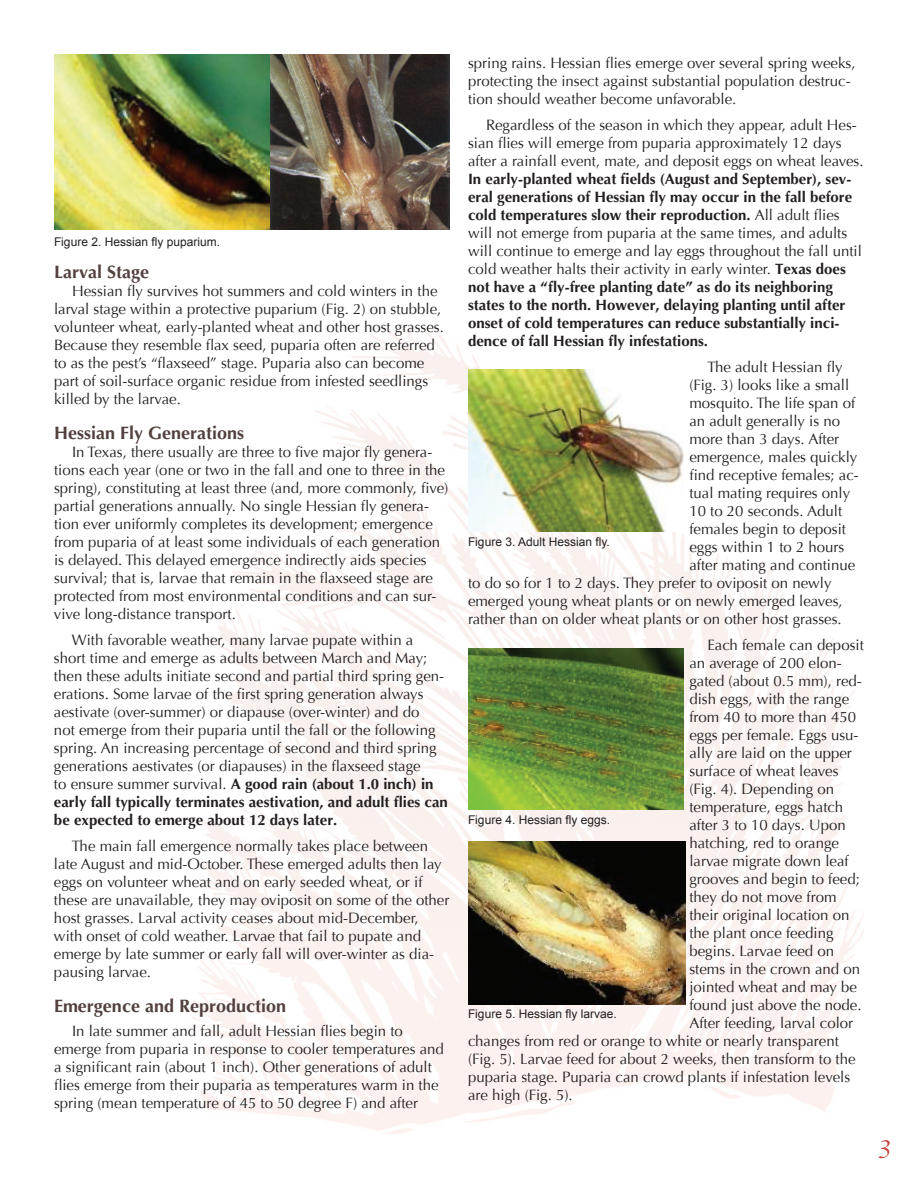
<style>
.page{position:relative;width:918px;height:1188px;background:#fff}
.page>*{position:absolute;margin:0;border:0;box-sizing:border-box;transform-origin:0 0}
.t1{font:27px "Apple Chancery";color:#c6403d}
.t2{font:700 18px "Optima";color:#52403e}
.t3{font:15px/18px "Optima";color:#231f20}
.t4{font:700 15px/18px "Optima";color:#231f20}
.t5{font:12px "Arial";color:#231f20}
.s1{font-weight:700}
.s2{font-weight:400}
</style>
<div class="page">
<img style="left:190px;top:325px;width:674px;height:809px">
<img style="left:54px;top:54px;width:396px;height:176px">
<img style="left:468px;top:648px;width:216px;height:162px">
<img style="left:468px;top:842px;width:217px;height:163px">
<img style="left:468px;top:370px;width:216px;height:162px">
<p class="t5" style="left:54px;top:235px;width:168px">Figure 2. Hessian fly puparium.</p>
<p class="t2" style="left:54px;top:261px;width:97px">Larval Stage</p>
<p class="t3" style="left:54px;top:282px;width:391px;text-indent:18px">Hessian fly survives hot summers and cold winters in the larval stage within a protective puparium (Fig. 2) on stubble, volunteer wheat, early-planted wheat and other host grasses.<br>Because they resemble flax seed, puparia often are referred to as the pest’s “flaxseed” stage. Puparia also can become part of soil-surface organic residue from infested seedlings killed by the larvae.</p>
<p class="t2" style="left:54px;top:422px;width:192px">Hessian Fly Generations</p>
<p class="t3" style="left:54px;top:443px;width:396px;text-indent:18px">In Texas, there usually are three to five major fly genera&shy;tions each year (one or two in the fall and one to three in the spring), constituting at least three (and, more commonly, five) partial generations annually. No single Hessian fly genera&shy;tion ever uniformly completes its development; emergence from puparia of at least some individuals of each generation is delayed. This delayed emergence indirectly aids species survival; that is, larvae that remain in the flaxseed stage are protected from most environmental conditions and can sur&shy;vive long-distance transport.</p>
<p class="t3" style="left:54px;top:631px;width:395px;text-indent:18px">With favorable weather, many larvae pupate within a short time and emerge as adults between March and May; then these adults initiate second and partial third spring gen&shy;erations. Some larvae of the first spring generation always aestivate (over-summer) or diapause (over-winter) and do<br>not emerge from their puparia until the fall or the following spring. An increasing percentage of second and third spring generations aestivates (or diapauses) in the flaxseed stage<br>to ensure summer survival. <span class="s1">A good rain (about 1.0 inch) in early fall typically terminates aestivation, and adult flies can be expected to emerge about 12 days later.</span></p>
<p class="t3" style="left:54px;top:837px;width:397px;text-indent:18px">The main fall emergence normally takes place between late August and mid-October. These emerged adults then lay eggs on volunteer wheat and on early seeded wheat, or if these are unavailable, they may oviposit on some of the other host grasses. Larval activity ceases about mid-December, with onset of cold weather. Larvae that fail to pupate and emerge by late summer or early fall will over-winter as dia&shy;pausing larvae.</p>
<p class="t2" style="left:54px;top:996px;width:234px">Emergence and Reproduction</p>
<p class="t3" style="left:54px;top:1022px;width:391px;text-indent:18px">In late summer and fall, adult Hessian flies begin to emerge from puparia in response to cooler temperatures and a significant rain (about 1 inch). Other generations of adult flies emerge from their puparia as temperatures warm in the spring (mean temperature of 45 to 50 degree F) and after</p>
<p class="t3" style="left:468px;top:54px;width:389px">spring rains. Hessian flies emerge over several spring weeks, protecting the insect against substantial population destruc&shy;tion should weather become unfavorable.</p>
<p class="t3" style="left:468px;top:116px;width:397px;text-indent:18px">Regardless of the season in which they appear, adult Hes&shy;sian flies will emerge from puparia approximately 12 days after a rainfall event, mate, and deposit eggs on wheat leaves.</p>
<p class="t4" style="left:468px;top:170px;width:395px">In early-planted wheat fields (August and September), sev&shy;eral generations of Hessian fly may occur in the fall before cold temperatures slow their reproduction. <span class="s2">All adult flies will not emerge from puparia at the same times, and adults will continue to emerge and lay eggs throughout the fall until cold weather halts their activity in early winter.</span> Texas does not have a “fly-free planting date” as do its neighboring states to the north. However, delaying planting until after onset of cold temperatures can reduce substantially inci&shy;dence of fall Hessian fly infestations.</p>
<p class="t3" style="left:707px;top:358px;width:137px">The adult Hessian fly</p>
<p class="t3" style="left:689px;top:376px;width:161px">(Fig. 3) looks like a small</p>
<p class="t3" style="left:689px;top:394px;width:167px">mosquito. The life span of</p>
<p class="t3" style="left:689px;top:412px;width:152px">an adult generally is no</p>
<p class="t3" style="left:689px;top:430px;width:151px">more than 3 days. After</p>
<p class="t3" style="left:689px;top:448px;width:170px">emergence, males quickly</p>
<p class="t3" style="left:689px;top:466px;width:171px">find receptive females; ac-</p>
<p class="t3" style="left:689px;top:484px;width:162px">tual mating requires only</p>
<p class="t3" style="left:689px;top:502px;width:154px">10 to 20 seconds. Adult</p>
<p class="t3" style="left:689px;top:520px;width:158px">females begin to deposit</p>
<p class="t3" style="left:689px;top:538px;width:157px">eggs within 1 to 2 hours</p>
<p class="t3" style="left:689px;top:556px;width:167px">after mating and continue</p>
<p class="t3" style="left:468px;top:574px;width:365px">to do so for 1 to 2 days. They prefer to oviposit on newly</p>
<p class="t3" style="left:468px;top:592px;width:376px">emerged young wheat plants or on newly emerged leaves,</p>
<p class="t3" style="left:468px;top:610px;width:375px">rather than on older wheat plants or on other host grasses.</p>
<p class="t3" style="left:707px;top:636px;width:158px">Each female can deposit</p>
<p class="t3" style="left:689px;top:654px;width:154px">an average of 200 elon-</p>
<p class="t3" style="left:689px;top:672px;width:174px">gated (about 0.5 mm), red-</p>
<p class="t3" style="left:689px;top:690px;width:161px">dish eggs, with the range</p>
<p class="t3" style="left:689px;top:708px;width:168px">from 40 to more than 450</p>
<p class="t3" style="left:689px;top:726px;width:171px">eggs per female. Eggs usu-</p>
<p class="t3" style="left:689px;top:744px;width:164px">ally are laid on the upper</p>
<p class="t3" style="left:689px;top:762px;width:151px">surface of wheat leaves</p>
<p class="t3" style="left:689px;top:780px;width:146px">(Fig. 4). Depending on</p>
<p class="t3" style="left:689px;top:798px;width:155px">temperature, eggs hatch</p>
<p class="t3" style="left:689px;top:816px;width:158px">after 3 to 10 days. Upon</p>
<p class="t3" style="left:689px;top:834px;width:151px">hatching, red to orange</p>
<p class="t3" style="left:689px;top:852px;width:161px">larvae migrate down leaf</p>
<p class="t3" style="left:689px;top:870px;width:172px">grooves and begin to feed;</p>
<p class="t3" style="left:689px;top:888px;width:149px">they do not move from</p>
<p class="t3" style="left:689px;top:906px;width:162px">their original location on</p>
<p class="t3" style="left:689px;top:924px;width:146px">the plant once feeding</p>
<p class="t3" style="left:689px;top:942px;width:146px">begins. Larvae feed on</p>
<p class="t3" style="left:689px;top:960px;width:172px">stems in the crown and on</p>
<p class="t3" style="left:689px;top:978px;width:169px">jointed wheat and may be</p>
<p class="t3" style="left:689px;top:996px;width:174px">found just above the node.</p>
<p class="t3" style="left:689px;top:1014px;width:165px">After feeding, larval color</p>
<p class="t3" style="left:468px;top:1032px;width:372px">changes from red or orange to white or nearly transparent</p>
<p class="t3" style="left:468px;top:1050px;width:389px">(Fig. 5). Larvae feed for about 2 weeks, then transform to the</p>
<p class="t3" style="left:468px;top:1068px;width:384px">puparia stage. Puparia can crowd plants if infestation levels</p>
<p class="t3" style="left:468px;top:1086px;width:106px">are high (Fig. 5).</p>
<p class="t5" style="left:468px;top:535px;width:143px">Figure 3. Adult Hessian fly.</p>
<p class="t5" style="left:468px;top:813px;width:144px">Figure 4. Hessian fly eggs.</p>
<p class="t5" style="left:468px;top:1007px;width:150px">Figure 5. Hessian fly larvae.</p>
<h1 class="t1" style="left:879px;top:1124px;width:14px">3</h1>
</div>
